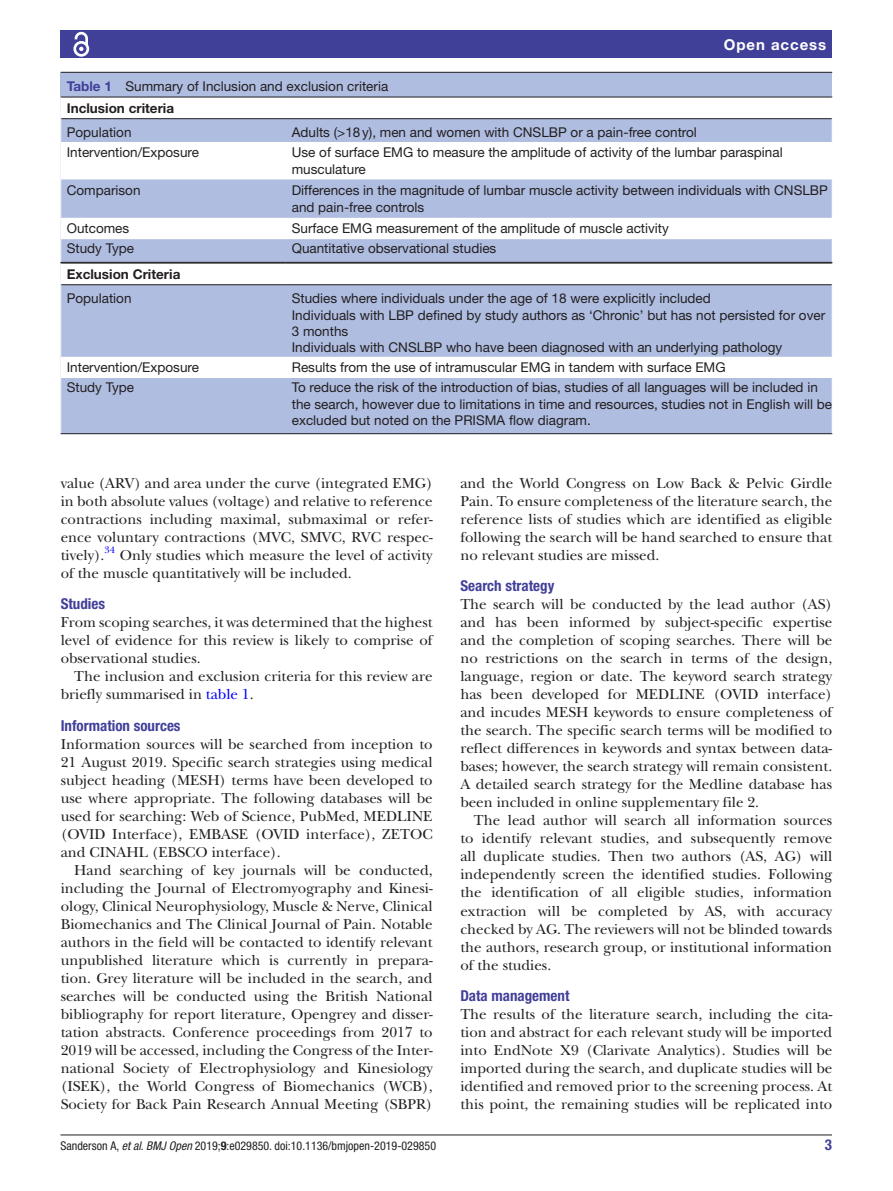
<style>
.page{position:relative;width:893px;height:1191px;background:#fff}
.page>*{position:absolute;margin:0;border:0;box-sizing:border-box;transform-origin:0 0}
.t1{font:15px/18px "New Baskerville";color:#231f20;text-align:justify}
.t2{font:700 condensed 15px "Helvetica Neue LT Std";color:#414099}
.t3{font:700 15px "Helvetica Neue LT Std";letter-spacing:.065em;color:#fff}
.t4{font:13.5px/16.2px "Helvetica Neue LT Std";color:#231f20}
.t5{font:700 13.5px "Helvetica Neue LT Std";color:#231f20}
.t6{font:condensed 12px "Helvetica Neue LT Std";color:#231f20}
.t7{font:9.9px "New Baskerville";color:#00f}
.s1{font-weight:700;color:#414099}
.s2{font-weight:700}
.s3{color:#00f}
.s4{font-style:italic}
</style>
<div class="page">
<hr style="left:61px;top:1134px;width:771px;height:1px;background:#231f20">
<div style="left:61px;top:31px;width:771px;height:27px;background:#414099"></div>
<svg style="left:73px;top:31px;width:17px;height:26px"></svg>
<div style="left:61px;top:73px;width:771px;height:361px;background:#afbde1"></div>
<hr style="left:61px;top:72px;width:771px;height:1px;background:#231f20">
<div style="left:61px;top:98px;width:771px;height:141px;background:#fff"></div>
<svg style="left:61px;top:119px;width:771px;height:98px"></svg>
<hr style="left:286px;top:118px;width:546px;height:1px;background:#231f20">
<hr style="left:61px;top:97px;width:225px;height:1px;background:#231f20">
<hr style="left:286px;top:97px;width:546px;height:1px;background:#231f20">
<hr style="left:61px;top:118px;width:225px;height:1px;background:#231f20">
<hr style="left:61px;top:262px;width:225px;height:1px;background:#231f20">
<hr style="left:286px;top:262px;width:546px;height:1px;background:#231f20">
<svg style="left:60px;top:97px;width:1px;height:45px"></svg>
<div style="left:61px;top:264px;width:771px;height:20px;background:#fff"></div>
<svg style="left:61px;top:285px;width:771px;height:148px"></svg>
<hr style="left:286px;top:284px;width:546px;height:1px;background:#231f20">
<hr style="left:61px;top:263px;width:225px;height:1px;background:#231f20">
<hr style="left:286px;top:263px;width:546px;height:1px;background:#231f20">
<hr style="left:61px;top:284px;width:225px;height:1px;background:#231f20">
<hr style="left:61px;top:433px;width:225px;height:1px;background:#231f20">
<hr style="left:286px;top:433px;width:546px;height:1px;background:#231f20">
<svg style="left:60px;top:217px;width:1px;height:68px"></svg>
<svg style="left:60px;top:356px;width:1px;height:22px"></svg>
<p class="t3" style="left:724px;top:35px;width:104px">Open access</p>
<p class="t4" style="left:67px;top:75px;width:323px;line-height:22px"><span class="s1">Table 1</span> Summary of Inclusion and exclusion criteria<br><span class="s2">Inclusion criteria</span></p>
<p class="t4" style="left:67px;top:124px;width:66px">Population</p>
<p class="t4" style="left:292px;top:124px;width:407px">Adults (&gt;18y), men and women with CNSLBP or a pain-free control</p>
<p class="t4" style="left:67px;top:144px;width:134px">Intervention/Exposure</p>
<p class="t4" style="left:292px;top:144px;width:492px">Use of surface EMG to measure the amplitude of activity of the lumbar paraspinal musculature</p>
<p class="t4" style="left:67px;top:182px;width:75px">Comparison</p>
<p class="t4" style="left:292px;top:182px;width:538px">Differences in the magnitude of lumbar muscle activity between individuals with CNSLBP and pain-free controls</p>
<p class="t4" style="left:67px;top:220px;width:64px">Outcomes</p>
<p class="t4" style="left:292px;top:220px;width:379px">Surface EMG measurement of the amplitude of muscle activity</p>
<p class="t4" style="left:67px;top:240px;width:69px">Study Type</p>
<p class="t4" style="left:292px;top:240px;width:206px">Quantitative observational studies</p>
<p class="t5" style="left:67px;top:265px;width:115px">Exclusion Criteria</p>
<p class="t4" style="left:67px;top:290px;width:66px">Population</p>
<p class="t4" style="left:292px;top:290px;width:535px">Studies where individuals under the age of 18 were explicitly included<br>Individuals with LBP defined by study authors as ‘Chronic’ but has not persisted for over 3 months<br>Individuals with CNSLBP who have been diagnosed with an underlying pathology</p>
<p class="t4" style="left:67px;top:359px;width:134px">Intervention/Exposure</p>
<p class="t4" style="left:292px;top:359px;width:435px">Results from the use of intramuscular EMG in tandem with surface EMG</p>
<p class="t4" style="left:67px;top:379px;width:69px">Study Type</p>
<p class="t4" style="left:292px;top:379px;width:542px">To reduce the risk of the introduction of bias, studies of all languages will be included in the search, however due to limitations in time and resources, studies not in English will be excluded but noted on the PRISMA flow diagram.</p>
<p class="t1" style="left:61px;top:474px;width:373px">value (ARV) and area under the curve (integrated EMG) in both absolute values (voltage) and relative to reference contractions including maximal, submaximal or refer&shy;ence voluntary contractions (MVC, SMVC, RVC respec&shy;tively).</p>
<p class="t7" style="left:105px;top:544px;width:12px">34</p>
<p class="t1" style="left:61px;top:546px;width:373px;text-indent:59px">Only studies which measure the level of activity of the muscle quantitatively will be included.</p>
<p class="t2" style="left:61px;top:595px;width:46px">Studies</p>
<p class="t1" style="left:61px;top:613px;width:373px">From scoping searches, it was determined that the highest level of evidence for this review is likely to comprise of observational studies.</p>
<p class="t1" style="left:61px;top:667px;width:373px;text-indent:14px">The inclusion and exclusion criteria for this review are briefly summarised in <span class="s3">table 1</span>.</p>
<p class="t2" style="left:61px;top:716px;width:121px">Information sources</p>
<p class="t1" style="left:61px;top:735px;width:373px">Information sources will be searched from inception to 21 August 2019. Specific search strategies using medical subject heading (MESH) terms have been developed to use where appropriate. The following databases will be used for searching: Web of Science, PubMed, MEDLINE (OVID Interface), EMBASE (OVID interface), ZETOC and CINAHL (EBSCO interface).</p>
<p class="t1" style="left:61px;top:861px;width:373px;text-indent:14px">Hand searching of key journals will be conducted, including the Journal of Electromyography and Kinesi&shy;ology, Clinical Neurophysiology, Muscle &amp; Nerve, Clinical Biomechanics and The Clinical Journal of Pain. Notable authors in the field will be contacted to identify relevant unpublished literature which is currently in prepara&shy;tion. Grey literature will be included in the search, and searches will be conducted using the British National bibliography for report literature, Opengrey and disser&shy;tation abstracts. Conference proceedings from 2017 to 2019 will be accessed, including the Congress of the Inter&shy;national Society of Electrophysiology and Kinesiology (ISEK), the World Congress of Biomechanics (WCB), Society for Back Pain Research Annual Meeting (SBPR)</p>
<p class="t1" style="left:460px;top:474px;width:373px">and the World Congress on Low Back &amp; Pelvic Girdle Pain. To ensure completeness of the literature search, the reference lists of studies which are identified as eligible following the search will be hand searched to ensure that no relevant studies are missed.</p>
<p class="t2" style="left:460px;top:577px;width:95px">Search strategy</p>
<p class="t1" style="left:460px;top:595px;width:373px">The search will be conducted by the lead author (AS) and has been informed by subject-specific expertise and the completion of scoping searches. There will be no restrictions on the search in terms of the design, language, region or date. The keyword search strategy has been developed for MEDLINE (OVID interface) and incudes MESH keywords to ensure completeness of the search. The specific search terms will be modified to reflect differences in keywords and syntax between data&shy;bases; however, the search strategy will remain consistent.<br>A detailed search strategy for the Medline database has been included in online supplementary file 2.</p>
<p class="t1" style="left:460px;top:811px;width:373px;text-indent:14px">The lead author will search all information sources to identify relevant studies, and subsequently remove all duplicate studies. Then two authors (AS, AG) will independently screen the identified studies. Following the identification of all eligible studies, information extraction will be completed by AS, with accuracy checked by AG. The reviewers will not be blinded towards the authors, research group, or institutional information of the studies.</p>
<p class="t2" style="left:460px;top:987px;width:111px">Data management</p>
<p class="t1" style="left:460px;top:1005px;width:373px">The results of the literature search, including the cita&shy;tion and abstract for each relevant study will be imported into EndNote X9 (Clarivate Analytics). Studies will be imported during the search, and duplicate studies will be identified and removed prior to the screening process. At this point, the remaining studies will be replicated into</p>
<p class="t6" style="left:61px;top:1138px;width:377px">Sanderson A, <span class="s4">et al</span>. <span class="s4">BMJ Open</span> 2019;<span class="s2">9</span>:e029850. doi:10.1136/bmjopen-2019-029850</p>
<p class="t2" style="left:825px;top:1135px;width:9px">3</p>
</div>
